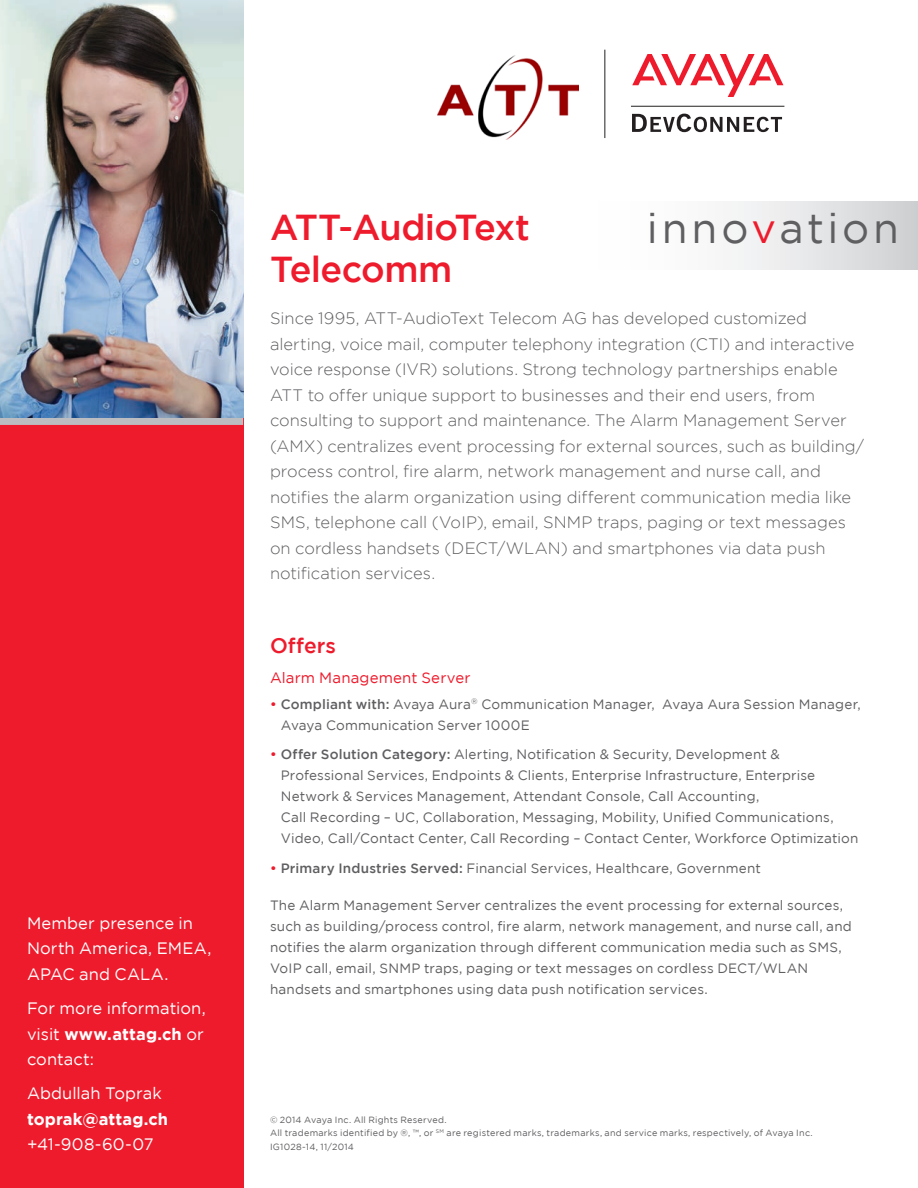
<style>
.page{position:relative;width:918px;height:1188px;background:#fff}
.page>*{position:absolute;margin:0;border:0;box-sizing:border-box;transform-origin:0 0}
.t1{font:42px "Gotham";letter-spacing:.09em;color:#5f5f62}
.t2{font:500 36px/42px "Gotham";letter-spacing:-.015em;color:#ee1b2c}
.Body_Header_innovati{font:500 21px "Gotham";color:#ee1b2c}
.intro_innovation{font:300 16.5px/25.5px "Gotham";color:#5f5f62}
.contact{font:16.5px/25.5px "Gotham";letter-spacing:.005em;color:#fff}
.Body_Subhead_innovat{font:15px "Gotham";letter-spacing:.01em;color:#ee1b2c}
.Body_copy_innovation{font:13.5px/21px "Gotham";letter-spacing:.01em;color:#5f5f62}
.Legal{font:9px "Gotham";letter-spacing:.03em;color:#5f5f62}
.s1{font-weight:700}
.s2{color:#ee1b2c}
.s3{font-weight:500;color:#ee1b2c}
.s4{font-weight:500}
</style>
<div class="page">
<div style="left:0;top:0;width:243px;height:1188px;background:#ee1b2c"></div>
<div style="left:0;top:417px;width:243px;height:8px;background:#bcbdc0"></div>
<div style="left:546px;top:202px;width:372px;height:67px;background:linear-gradient(to right,#fff,#d6d7da)"></div>
<svg style="left:632px;top:114px;width:150px;height:18px"></svg>
<svg style="left:632px;top:54px;width:151px;height:43px"></svg>
<hr style="left:631px;top:106px;width:153px;height:1px;background:#231f20">
<hr style="left:605px;top:50px;width:1px;height:88px;background:#231f20">
<img style="left:437px;top:55px;width:142px;height:84px">
<img style="left:0;top:0;width:243px;height:417px">
<p class="contact" style="left:27px;top:910px;width:186px">Member presence in<br>North America, EMEA,<br>APAC and CALA.</p>
<p class="contact" style="left:27px;top:995px;width:180px;text-align:justify">For more information, visit <span class="s1">www.attag.ch</span> or contact:</p>
<p class="contact" style="left:27px;top:1080px;width:143px">Abdullah Toprak <span class="s1">toprak@attag.ch </span>+41-908-60-07</p>
<h1 class="t1" style="left:647px;top:205px;width:254px">inno<span class="s2">v</span>ation</h1>
<p class="t2" style="left:270px;top:206px;width:262px">ATT-AudioText<br>Telecomm</p>
<p class="intro_innovation" style="left:270px;top:305px;width:596px">Since 1995, ATT-AudioText Telecom AG has developed customized alerting, voice mail, computer telephony integration (CTI) and interactive voice response (IVR) solutions. Strong technology partnerships enable ATT to offer unique support to businesses and their end users, from consulting to support and maintenance. The Alarm Management Server (AMX) centralizes event processing for external sources, such as building/ process control, fire alarm, network management and nurse call, and notifies the alarm organization using different communication media like SMS, telephone call (VoIP), email, SNMP traps, paging or text messages on cordless handsets (DECT/WLAN) and smartphones via data push notification services.</p>
<p class="Body_Header_innovati" style="left:270px;top:633px;width:67px">Offers</p>
<p class="Body_Subhead_innovat" style="left:270px;top:670px;width:202px">Alarm Management Server</p>
<p class="Body_copy_innovation" style="left:281px;top:693px;width:581px;text-indent:-11px"><span class="s3">•</span> <span class="s4">Compliant with:</span> Avaya Aura<sup>®</sup> Communication Manager, Avaya Aura Session Manager,<br>Avaya Communication Server 1000E</p>
<p class="Body_copy_innovation" style="left:281px;top:744px;width:579px;text-indent:-11px"><span class="s3">•</span> <span class="s4">Offer Solution Category:</span> Alerting, Notification &amp; Security, Development &amp; Professional Services, Endpoints &amp; Clients, Enterprise Infrastructure, Enterprise Network &amp; Services Management, Attendant Console, Call Accounting,<br>Call Recording – UC, Collaboration, Messaging, Mobility, Unified Communications, Video, Call/Contact Center, Call Recording – Contact Center, Workforce Optimization</p>
<p class="Body_copy_innovation" style="left:270px;top:857px;width:492px"><span class="s3">•</span> <span class="s4">Primary Industries Served:</span> Financial Services, Healthcare, Government</p>
<p class="Body_copy_innovation" style="left:270px;top:895px;width:583px">The Alarm Management Server centralizes the event processing for external sources, such as building/process control, fire alarm, network management, and nurse call, and notifies the alarm organization through different communication media such as SMS, VoIP call, email, SNMP traps, paging or text messages on cordless DECT/WLAN handsets and smartphones using data push notification services.</p>
<p class="Legal" style="left:270px;top:1115px;width:178px">© 2014 Avaya Inc. All Rights Reserved.</p>
<p class="Legal" style="left:270px;top:1128px;width:544px">All trademarks identified by ®, ™, or <sup>SM</sup> are registered marks, trademarks, and service marks, respectively, of Avaya Inc.</p>
<p class="Legal" style="left:270px;top:1142px;width:86px">IG1028-14, 11/2014</p>
</div>
